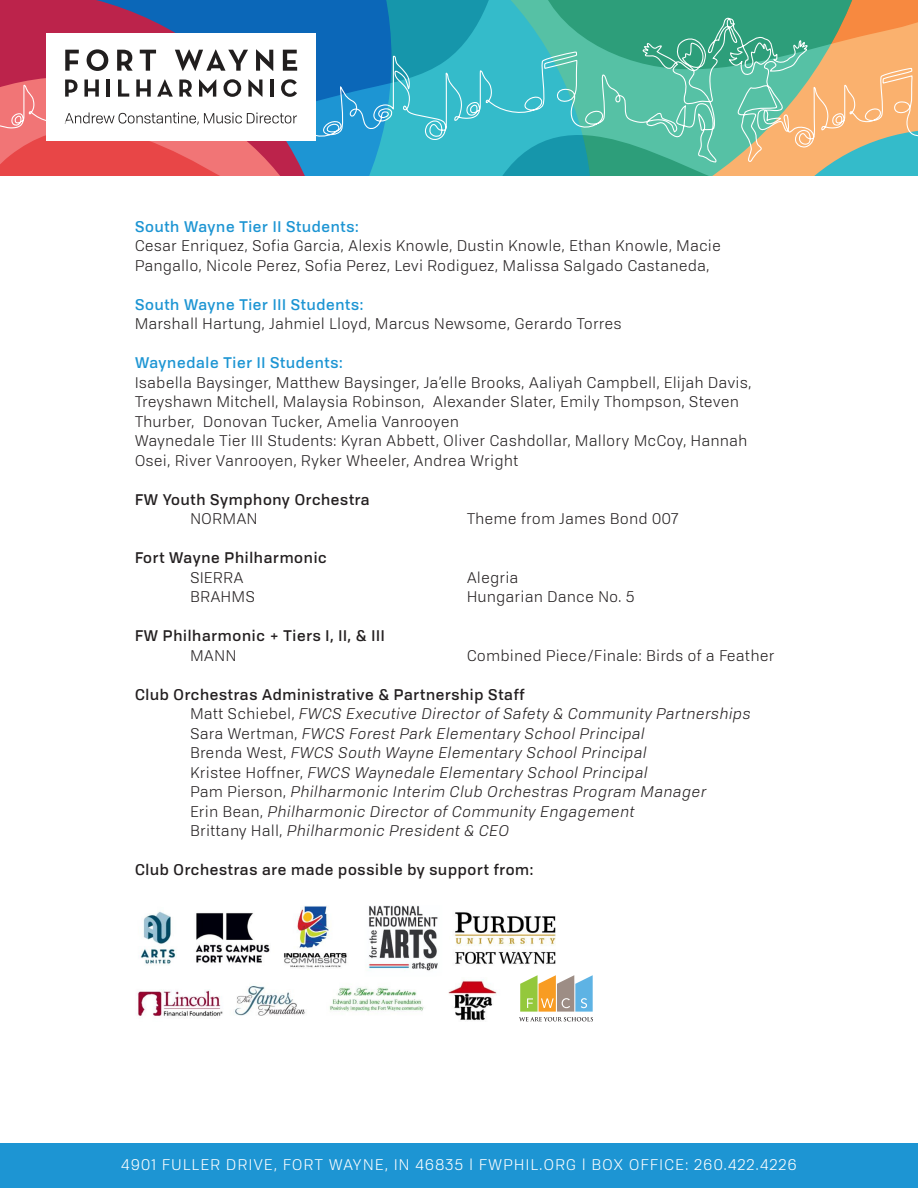
<style>
.page{position:relative;width:918px;height:1188px;background:#fff}
.page>*{position:absolute;margin:0;border:0;box-sizing:border-box;transform-origin:0 0}
.t1{font:15px/19.5px "Tofino Book Personal";letter-spacing:.05em;color:#231f20}
.t2{font:15px/19.5px "Tofino Book Italic Personal";letter-spacing:.05em;color:#231f20}
.t3{font:15px "Tofino Medium Personal";letter-spacing:.05em;color:#231f20}
.t4{font:15px "Tofino Medium Personal";letter-spacing:.05em;color:#1d95d3}
.t5{font:15px "Tofino Book Personal";letter-spacing:.1em;color:#fff}
.s1{font-family:"Tofino Book Personal"}
</style>
<div class="page">
<svg style="left:0;top:0;width:918px;height:176px"></svg>
<div style="left:0;top:1144px;width:918px;height:44px;background:#1d95d3"></div>
<img style="left:137px;top:979px;width:360px;height:42px">
<img style="left:141px;top:906px;width:414px;height:65px">
<svg style="left:519px;top:975px;width:74px;height:46px"></svg>
<p class="t4" style="left:135px;top:215px;width:225px">South Wayne Tier II Students:</p>
<p class="t1" style="left:135px;top:236px;width:587px">Cesar Enriquez, Sofia Garcia, Alexis Knowle, Dustin Knowle, Ethan Knowle, Macie<br>Pangallo, Nicole Perez, Sofia Perez, Levi Rodiguez, Malissa Salgado Castaneda,</p>
<p class="t4" style="left:135px;top:293px;width:230px">South Wayne Tier III Students:</p>
<p class="t1" style="left:135px;top:314px;width:488px">Marshall Hartung, Jahmiel Lloyd, Marcus Newsome, Gerardo Torres</p>
<p class="t4" style="left:135px;top:352px;width:209px">Waynedale Tier II Students:</p>
<p class="t1" style="left:135px;top:372px;width:618px">Isabella Baysinger, Matthew Baysinger, Ja’elle Brooks, Aaliyah Campbell, Elijah Davis, Treyshawn Mitchell, Malaysia Robinson, Alexander Slater, Emily Thompson, Steven Thurber, Donovan Tucker, Amelia Vanrooyen<br>Waynedale Tier III Students: Kyran Abbett, Oliver Cashdollar, Mallory McCoy, Hannah Osei, River Vanrooyen, Ryker Wheeler, Andrea Wright</p>
<p class="t3" style="left:135px;top:488px;width:236px">FW Youth Symphony Orchestra</p>
<p class="t1" style="left:190px;top:509px;width:69px">NORMAN</p>
<p class="t1" style="left:467px;top:509px;width:213px">Theme from James Bond 007</p>
<p class="t3" style="left:135px;top:547px;width:193px">Fort Wayne Philharmonic</p>
<p class="t1" style="left:190px;top:567px;width:54px">SIERRA</p>
<p class="t1" style="left:467px;top:567px;width:53px">Alegria</p>
<p class="t1" style="left:190px;top:587px;width:66px">BRAHMS</p>
<p class="t1" style="left:467px;top:587px;width:169px">Hungarian Dance No. 5</p>
<p class="t3" style="left:135px;top:625px;width:251px">FW Philharmonic + Tiers I, II, &amp; III</p>
<p class="t1" style="left:190px;top:645px;width:47px">MANN</p>
<p class="t1" style="left:467px;top:645px;width:309px">Combined Piece/Finale: Birds of a Feather</p>
<p class="t3" style="left:135px;top:683px;width:391px">Club Orchestras Administrative &amp; Partnership Staff</p>
<p class="t2" style="left:190px;top:704px;width:562px"><span class="s1">Matt Schiebel,</span> FWCS Executive Director of Safety &amp; Community Partnerships <span class="s1">Sara Wertman,</span> FWCS Forest Park Elementary School Principal<br><span class="s1">Brenda West,</span> FWCS South Wayne Elementary School Principal<br><span class="s1">Kristee Hoffner,</span> FWCS Waynedale Elementary School Principal<br><span class="s1">Pam Pierson,</span> Philharmonic Interim Club Orchestras Program Manager<br><span class="s1">Erin Bean,</span> Philharmonic Director of Community Engagement<br><span class="s1">Brittany Hall,</span> Philharmonic President &amp; CEO</p>
<p class="t3" style="left:135px;top:859px;width:400px">Club Orchestras are made possible by support from:</p>
<p class="t5" style="left:122px;top:1154px;width:676px">4901 FULLER DRIVE, FORT WAYNE, IN 46835 l FWPHIL.ORG l BOX OFFICE: 260.422.4226</p>
</div>
